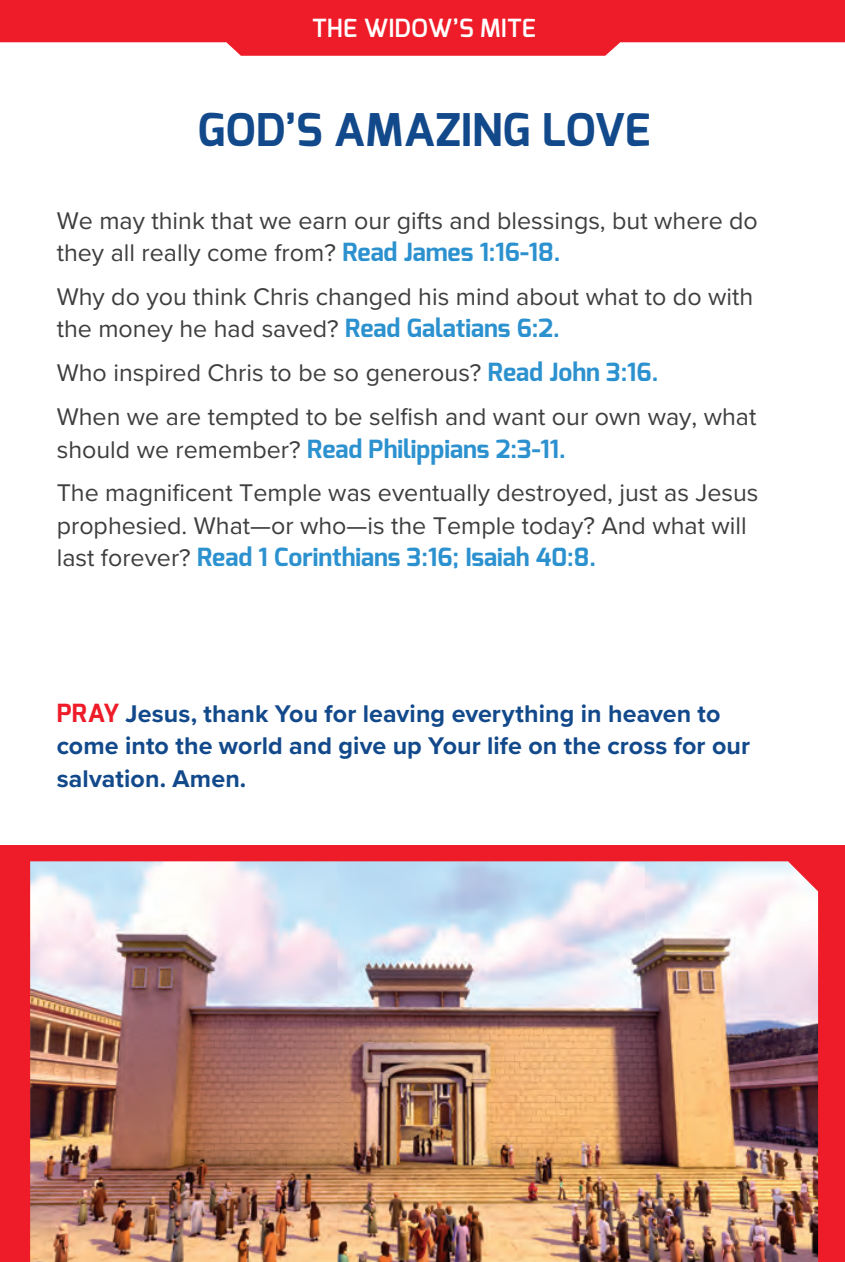
<style>
.page{position:relative;width:845px;height:1262px;background:#fff}
.page>*{position:absolute;margin:0;border:0;box-sizing:border-box;transform-origin:0 0}
.t1{font:700 45px "Exo";color:#12498b}
.t2{font:25px/32.5px "Proxima Nova";color:#3e3e3f}
.t3{font:700 25px/32.5px "Proxima Nova";letter-spacing:.005em;color:#12498b}
.t4{font:700 25px "Exo";color:#2c91cf}
.t5{font:600 25px "Exo";letter-spacing:.01em;color:#fff}
.s1{font-family:"Exo";font-weight:700;color:#2c91cf}
.s2{font-family:"Proxima Nova";font-weight:400;color:#3e3e3f}
.s3{font-family:"Exo";color:#ee1c28}
</style>
<div class="page">
<div style="left:0;top:845px;width:845px;height:417px;background:#ee1c28"></div>
<svg style="left:0;top:0;width:845px;height:56px;background:#f03b45"></svg>
<img style="left:30px;top:861px;width:788px;height:401px">
<p class="t5" style="left:312px;top:12px;width:225px">THE WIDOW’S MITE</p>
<h1 class="t1" style="left:198px;top:101px;width:454px">GOD’S AMAZING LOVE</h1>
<p class="t2" style="left:57px;top:203px;width:702px">We may think that we earn our gifts and blessings, but where do they all really come from? <span class="s1">Read James 1:16-18.</span></p>
<p class="t2" style="left:57px;top:279px;width:698px">Why do you think Chris changed his mind about what to do with the money he had saved? <span class="s1">Read Galatians 6:2.</span></p>
<p class="t2" style="left:57px;top:350px;width:701px;line-height:43.8px">Who inspired Chris to be so generous? <span class="s1">Read John 3:16.<br></span>When we are tempted to be selfish and want our own way, what</p>
<p class="t4" style="left:57px;top:432px;width:510px"><span class="s2">should we remember?</span> Read Philippians 2:3-11.</p>
<p class="t2" style="left:57px;top:475px;width:703px">The magnificent Temple was eventually destroyed, just as Jesus prophesied. What—or who—is the Temple today? And what will</p>
<p class="t4" style="left:57px;top:541px;width:540px"><span class="s2">last forever?</span> Read 1 Corinthians 3:16; Isaiah 40:8.</p>
<p class="t3" style="left:57px;top:696px;width:694px"><span class="s3">PRAY</span> Jesus, thank You for leaving everything in heaven to come into the world and give up Your life on the cross for our salvation. Amen.</p>
</div>
